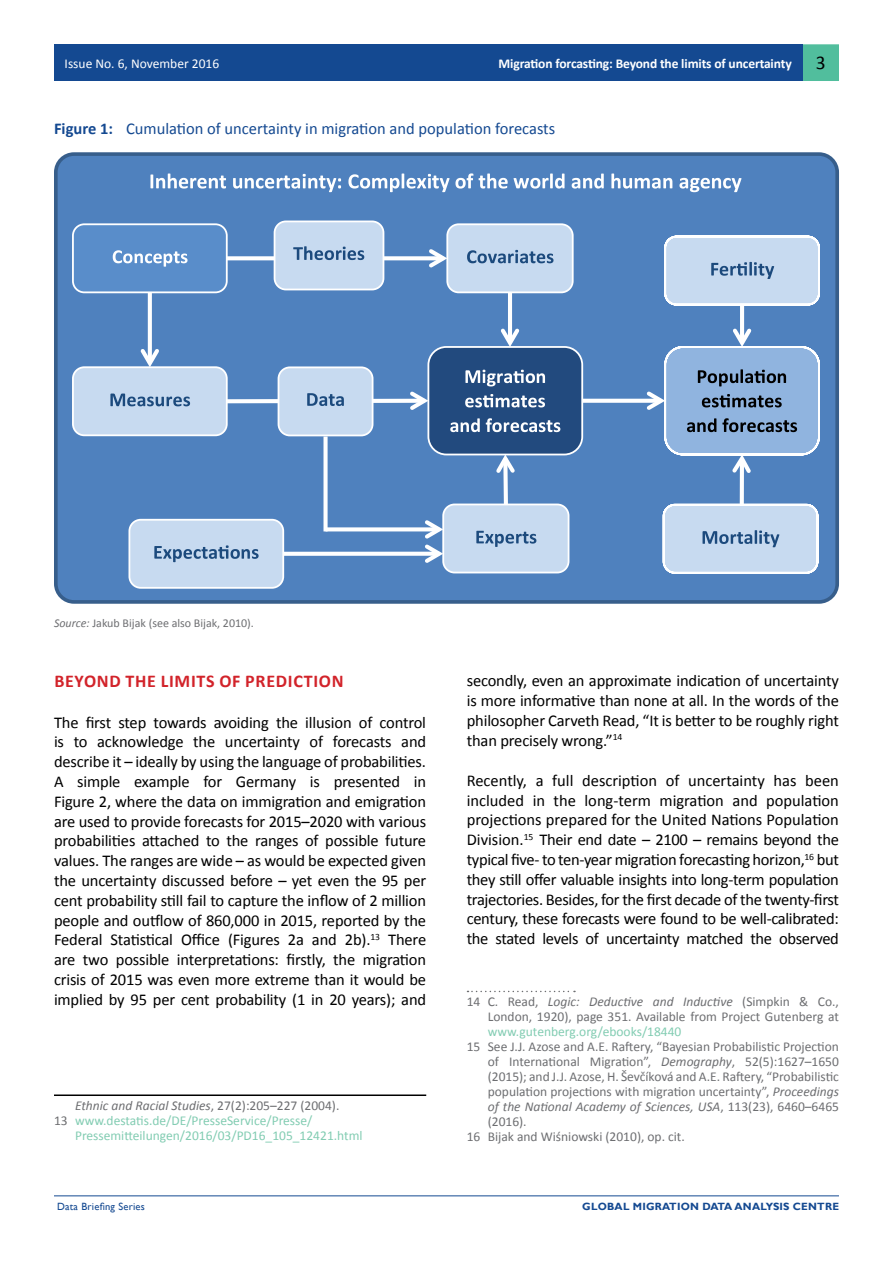
<style>
.page{position:relative;width:893px;height:1263px;background:#fff}
.page>*{position:absolute;margin:0;border:0;box-sizing:border-box;transform-origin:0 0}
.t1{font:19.5px "Calibri";color:#000}
.t2{font:700 18px "Calibri";letter-spacing:.04em;color:#d2232a}
.t3{font:16.5px/19.8px "Calibri";letter-spacing:-.01em;color:#000;text-align:justify}
.t4{font:16.5px "Calibri";color:#144991}
.t5{font:13.5px/15px "Calibri";color:#6d6e71;text-align:right}
.t6{font:13.5px/15px "Calibri";color:#82ccb2}
.t7{font:italic 13.5px "Calibri";color:#6d6e71}
.t8{font:700 13.5px "Calibri";letter-spacing:-.01em;color:#fff}
.t9{font:13.5px "Calibri";color:#fff}
.t10{font:12px "Calibri";color:#6d6e71}
.t11{font:700 10.5px "Gill Sans";letter-spacing:.02em;color:#144991}
.t12{font:10.5px "Gill Sans";letter-spacing:.02em;color:#144991}
.s1{font-weight:700}
.s2{font-style:italic}
.s3{font-style:italic;color:#6d6e71}
.s4{color:#6d6e71}
.s5{font-style:normal}
</style>
<div class="page">
<div style="left:804px;top:46px;width:33px;height:34px;background:#51be9d"></div>
<div style="left:802px;top:44px;width:37px;height:37px;border:3px solid #51be9d"></div>
<div style="left:54px;top:44px;width:748px;height:37px;background:#144991"></div>
<hr style="left:54px;top:1195px;width:785px;height:1px;background:#144991">
<hr style="left:54px;top:1094px;width:372px;height:2px;background:#000">
<svg style="left:467px;top:991px;width:108px;height:1px"></svg>
<div style="left:56px;top:154px;width:781px;height:448px;background:#4f81be;border-radius:18px"></div>
<div style="left:54px;top:152px;width:785px;height:452px;border:4px solid #375e8b;border-radius:18px"></div>
<svg style="left:150px;top:173px;width:76px;height:16px"></svg>
<svg style="left:233px;top:174px;width:108px;height:18px"></svg>
<svg style="left:348px;top:173px;width:125px;height:19px"></svg>
<svg style="left:479px;top:173px;width:29px;height:16px"></svg>
<svg style="left:514px;top:173px;width:50px;height:16px"></svg>
<svg style="left:572px;top:174px;width:32px;height:15px"></svg>
<svg style="left:611px;top:173px;width:61px;height:16px"></svg>
<svg style="left:679px;top:178px;width:62px;height:14px"></svg>
<div style="left:428px;top:347px;width:154px;height:107px;background:#224a7e;border-radius:18px"></div>
<div style="left:427px;top:346px;width:156px;height:109px;border:2px solid #fff;border-radius:18px"></div>
<svg style="left:465px;top:370px;width:80px;height:16px"></svg>
<svg style="left:465px;top:394px;width:80px;height:13px"></svg>
<svg style="left:450px;top:418px;width:30px;height:14px"></svg>
<svg style="left:486px;top:418px;width:74px;height:14px"></svg>
<svg style="left:664px;top:235px;width:156px;height:71px"></svg>
<svg style="left:662px;top:503px;width:157px;height:71px"></svg>
<svg style="left:582px;top:399px;width:61px;height:4px"></svg>
<hr style="left:740px;top:305px;width:4px;height:38px;background:#fff">
<svg style="left:740px;top:476px;width:4px;height:28px"></svg>
<svg style="left:643px;top:325px;width:177px;height:151px"></svg>
<div style="left:73px;top:224px;width:154px;height:68px;background:#598dca;border-radius:11px"></div>
<div style="left:72px;top:223px;width:156px;height:70px;border:2px solid #fff;border-radius:11px"></div>
<svg style="left:113px;top:250px;width:75px;height:17px"></svg>
<div style="left:73px;top:367px;width:154px;height:68px;background:#c7daf0;border-radius:11px"></div>
<div style="left:72px;top:366px;width:156px;height:70px;border:2px solid #fff;border-radius:11px"></div>
<svg style="left:110px;top:393px;width:80px;height:13px"></svg>
<div style="left:278px;top:367px;width:95px;height:68px;background:#c7daf0;border-radius:11px"></div>
<div style="left:278px;top:366px;width:95px;height:70px;border:2px solid #fff;border-radius:11px"></div>
<svg style="left:225px;top:388px;width:205px;height:25px"></svg>
<svg style="left:148px;top:292px;width:4px;height:53px"></svg>
<svg style="left:137px;top:345px;width:26px;height:24px"></svg>
<div style="left:447px;top:224px;width:126px;height:68px;background:#c7daf0;border-radius:11px"></div>
<div style="left:446px;top:223px;width:128px;height:70px;border:2px solid #fff;border-radius:11px"></div>
<svg style="left:467px;top:250px;width:86px;height:13px"></svg>
<svg style="left:227px;top:256px;width:198px;height:4px"></svg>
<svg style="left:425px;top:246px;width:24px;height:25px"></svg>
<div style="left:275px;top:221px;width:108px;height:68px;background:#c7daf0;border-radius:11px"></div>
<div style="left:274px;top:220px;width:110px;height:70px;border:2px solid #fff;border-radius:11px"></div>
<svg style="left:293px;top:246px;width:71px;height:14px"></svg>
<hr style="left:508px;top:292px;width:4px;height:51px;background:#fff">
<svg style="left:497px;top:325px;width:26px;height:24px"></svg>
<div style="left:443px;top:504px;width:126px;height:68px;background:#c7daf0;border-radius:11px"></div>
<div style="left:442px;top:503px;width:127px;height:70px;border:2px solid #fff;border-radius:11px"></div>
<svg style="left:476px;top:531px;width:60px;height:16px"></svg>
<svg style="left:493px;top:452px;width:25px;height:54px"></svg>
<svg style="left:328px;top:527px;width:93px;height:4px"></svg>
<div style="left:323px;top:436px;width:5px;height:95px;background:#fff"></div>
<div style="left:129px;top:520px;width:154px;height:68px;background:#c7daf0;border-radius:11px"></div>
<div style="left:128px;top:519px;width:156px;height:70px;border:2px solid #fff;border-radius:11px"></div>
<svg style="left:154px;top:545px;width:105px;height:17px"></svg>
<svg style="left:283px;top:552px;width:138px;height:4px"></svg>
<svg style="left:421px;top:517px;width:25px;height:49px"></svg>
<p class="t9" style="left:65px;top:55px;width:156px">Issue No. 6, November 2016</p>
<p class="t8" style="left:499px;top:55px;width:295px">Migration forcasting: Beyond the limits of uncertainty</p>
<p class="t4" style="left:54px;top:118px;width:503px"><span class="s1">Figure 1:</span> Cumulation of uncertainty in migration and population forecasts</p>
<p class="t1" style="left:816px;top:51px;width:11px">3</p>
<p class="t10" style="left:54px;top:615px;width:201px"><span class="s2">Source:</span> Jakub Bijak (see also Bijak, 2010).</p>
<p class="t2" style="left:54px;top:670px;width:291px">BEYOND THE LIMITS OF PREDICTION</p>
<p class="t3" style="left:54px;top:712px;width:374px">The first step towards avoiding the illusion of control is to acknowledge the uncertainty of forecasts and describe it – ideally by using the language of probabilities.<br>A simple example for Germany is presented in Figure 2, where the data on immigration and emigration are used to provide forecasts for 2015–2020 with various probabilities attached to the ranges of possible future values. The ranges are wide – as would be expected given the uncertainty discussed before – yet even the 95 per cent probability still fail to capture the inflow of 2 million people and outflow of 860,000 in 2015, reported by the Federal Statistical Office (Figures 2a and 2b).<sup>13</sup> There are two possible interpretations: firstly, the migration crisis of 2015 was even more extreme than it would be implied by 95 per cent probability (1 in 20 years); and</p>
<p class="t6" style="left:54px;top:1098px;width:287px;text-indent:21px"><span class="s3">Ethnic and Racial Studies</span><span class="s4">, 27(2):205–227 (2004).<br>13</span> www.destatis.de/DE/PresseService/Presse/</p>
<p class="t6" style="left:75px;top:1128px;width:289px">Pressemitteilungen/2016/03/PD16_105_12421.html</p>
<p class="t3" style="left:467px;top:671px;width:374px">secondly, even an approximate indication of uncertainty is more informative than none at all. In the words of the philosopher Carveth Read, “It is better to be roughly right than precisely wrong.”<sup>14</sup></p>
<p class="t3" style="left:467px;top:770px;width:374px">Recently, a full description of uncertainty has been included in the long-term migration and population projections prepared for the United Nations Population Division.<sup>15</sup> Their end date – 2100 – remains beyond the typical five- to ten-year migration forecasting horizon,<sup>16</sup> but they still offer valuable insights into long-term population trajectories. Besides, for the first decade of the twenty-first century, these forecasts were found to be well-calibrated: the stated levels of uncertainty matched the observed</p>
<p class="t5" style="left:467px;top:994px;width:374px">14 C. Read, <span class="s2">Logic: Deductive and Inductive</span> (Simpkin &amp; Co.,<br>London, 1920), page 351. Available from Project Gutenberg at</p>
<p class="t6" style="left:488px;top:1024px;width:195px">www.gutenberg.org/ebooks/18440</p>
<p class="t5" style="left:467px;top:1039px;width:374px">15 See J.J. Azose and A.E. Raftery, “Bayesian Probabilistic Projection</p>
<p class="t5" style="left:488px;top:1054px;width:353px">of International Migration”, <span class="s2">Demography</span>, 52(5):1627–1650</p>
<p class="t5" style="left:488px;top:1069px;width:353px">(2015); and J.J. Azose, H. Ševčíková and A.E. Raftery, “Probabilistic</p>
<p class="t5" style="left:488px;top:1084px;width:353px">population projections with migration uncertainty”, <span class="s2">Proceedings</span></p>
<p class="t7" style="left:488px;top:1098px;width:353px">of the National Academy of Sciences, USA<span class="s5">, 113(23), 6460–6465</span></p>
<p class="t5" style="left:488px;top:1114px;width:40px">(2016).</p>
<p class="t5" style="left:467px;top:1129px;width:220px">16 Bijak and Wiśniowski (2010), op. cit.</p>
<p class="t12" style="left:57px;top:1200px;width:89px">Data Briefing Series</p>
<p class="t11" style="left:582px;top:1199px;width:258px">GLOBAL MIGRATION DATA ANALYSIS CENTRE</p>
</div>
